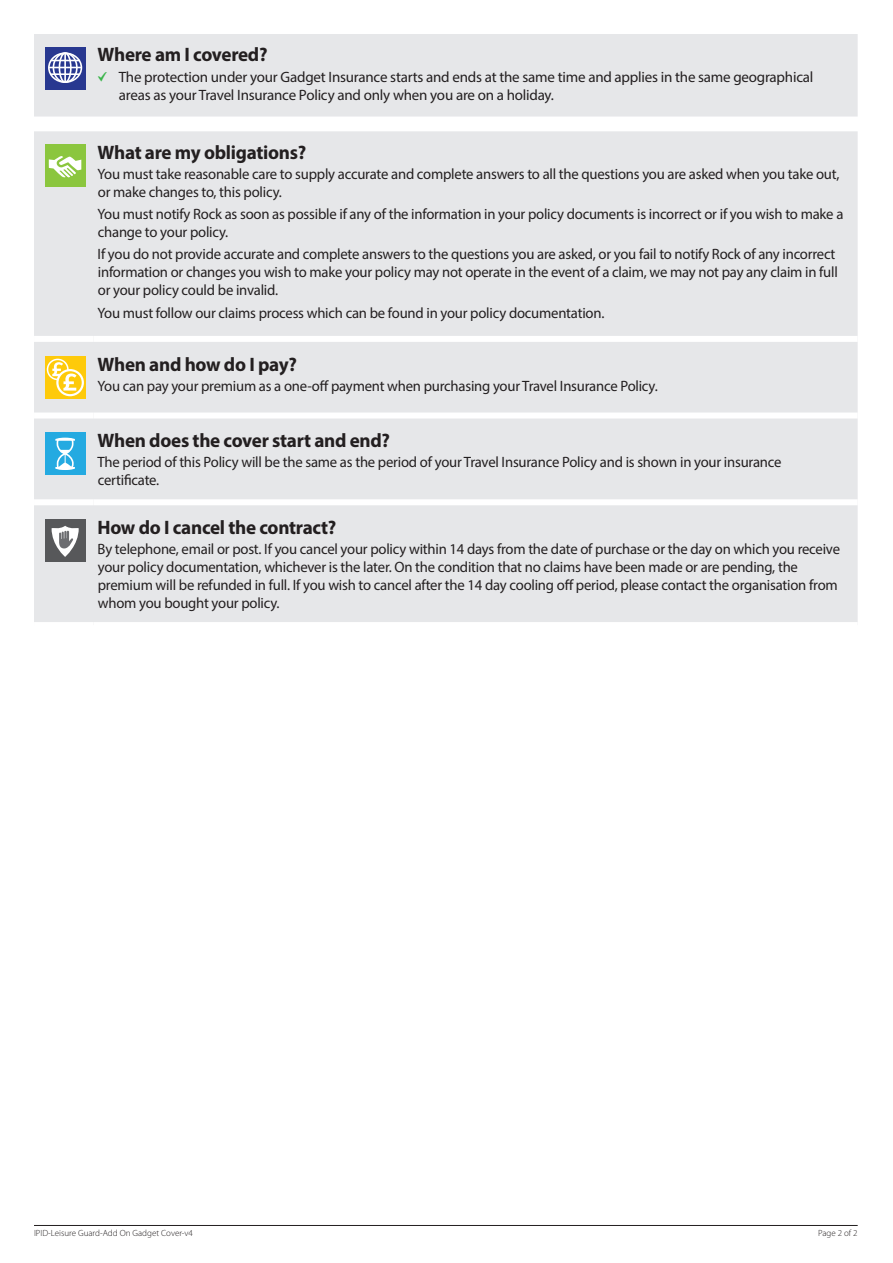
<style>
.page{position:relative;width:893px;height:1263px;background:#fff}
.page>*{position:absolute;margin:0;border:0;box-sizing:border-box;transform-origin:0 0}
.Cover_Heading{font:700 19.5px "Myriad Pro";letter-spacing:-.015em;color:#231f20}
.Text_for_Pay-Term-Ca{font:15px/18px "Myriad Pro";letter-spacing:-.015em;color:#231f20}
.t1{font:300 9px "Myriad Pro";color:#231f20}
.s1{font-family:"Electric Farm IPI Dv 3";color:#3ab54a}
</style>
<div class="page">
<hr style="left:34px;top:1225px;width:824px;height:1px;background:#231f20">
<div style="left:34px;top:34px;width:824px;height:588px;background:#e6e7e9"></div>
<div style="left:93px;top:336px;width:765px;height:6px;background:#fff"></div>
<div style="left:93px;top:412px;width:765px;height:6px;background:#fff"></div>
<div style="left:93px;top:499px;width:765px;height:6px;background:#fff"></div>
<div style="left:34px;top:336px;width:59px;height:6px;background:#fff"></div>
<div style="left:34px;top:412px;width:59px;height:6px;background:#fff"></div>
<div style="left:34px;top:499px;width:59px;height:6px;background:#fff"></div>
<svg style="left:45px;top:47px;width:41px;height:42px"></svg>
<div style="left:48px;top:52px;width:34px;height:31px;border:2px solid #fff;border-radius:50%"></div>
<div style="left:53px;top:52px;width:25px;height:31px;border:2px solid #fff;border-radius:50%"></div>
<div style="left:59px;top:52px;width:13px;height:31px;border:2px solid #fff;border-radius:50%"></div>
<hr style="left:64px;top:53px;width:2px;height:30px;background:#fff">
<svg style="left:51px;top:60px;width:29px;height:1px"></svg>
<hr style="left:51px;top:73px;width:29px;height:2px;background:#fff">
<hr style="left:49px;top:67px;width:32px;height:1px;background:#fff">
<div style="left:45px;top:144px;width:41px;height:43px;background:#8bc63e"></div>
<svg style="left:49px;top:156px;width:33px;height:22px"></svg>
<div style="left:45px;top:356px;width:41px;height:42px;background:#feca0a"></div>
<div style="left:47px;top:359px;width:22px;height:21px;border:2px solid #fff;border-radius:50%"></div>
<svg style="left:57px;top:370px;width:26px;height:25px"></svg>
<div style="left:56px;top:369px;width:28px;height:27px;border:2px solid #fff;border-radius:50%"></div>
<svg style="left:52px;top:362px;width:25px;height:29px"></svg>
<div style="left:45px;top:432px;width:41px;height:43px;background:#24aae1"></div>
<svg style="left:55px;top:438px;width:20px;height:32px"></svg>
<div style="left:45px;top:519px;width:41px;height:43px;background:#57585a"></div>
<svg style="left:52px;top:526px;width:27px;height:31px"></svg>
<p class="Cover_Heading" style="left:98px;top:42px;width:171px">Where am I covered?</p>
<p class="Text_for_Pay-Term-Ca" style="left:119px;top:67px;width:696px;text-indent:-21px"><span class="s1">b</span> The protection under your Gadget Insurance starts and ends at the same time and applies in the same geographical areas as your Travel Insurance Policy and only when you are on a holiday.</p>
<p class="Cover_Heading" style="left:98px;top:139px;width:210px">What are my obligations?</p>
<p class="Text_for_Pay-Term-Ca" style="left:98px;top:165px;width:743px">You must take reasonable care to supply accurate and complete answers to all the questions you are asked when you take out, or make changes to, this policy.</p>
<p class="Text_for_Pay-Term-Ca" style="left:98px;top:205px;width:747px">You must notify Rock as soon as possible if any of the information in your policy documents is incorrect or if you wish to make a change to your policy.</p>
<p class="Text_for_Pay-Term-Ca" style="left:98px;top:245px;width:742px">If you do not provide accurate and complete answers to the questions you are asked, or you fail to notify Rock of any incorrect information or changes you wish to make your policy may not operate in the event of a claim, we may not pay any claim in full or your policy could be invalid.</p>
<p class="Text_for_Pay-Term-Ca" style="left:98px;top:303px;width:508px">You must follow our claims process which can be found in your policy documentation.</p>
<p class="Cover_Heading" style="left:98px;top:351px;width:201px">When and how do I pay?</p>
<p class="Text_for_Pay-Term-Ca" style="left:98px;top:376px;width:562px">You can pay your premium as a one-off payment when purchasing your Travel Insurance Policy.</p>
<p class="Cover_Heading" style="left:98px;top:428px;width:294px">When does the cover start and end?</p>
<p class="Text_for_Pay-Term-Ca" style="left:98px;top:453px;width:685px">The period of this Policy will be the same as the period of your Travel Insurance Policy and is shown in your insurance certificate.</p>
<p class="Cover_Heading" style="left:98px;top:515px;width:240px">How do I cancel the contract?</p>
<p class="Text_for_Pay-Term-Ca" style="left:98px;top:540px;width:744px">By telephone, email or post. If you cancel your policy within 14 days from the date of purchase or the day on which you receive your policy documentation, whichever is the later. On the condition that no claims have been made or are pending, the premium will be refunded in full. If you wish to cancel after the 14 day cooling off period, please contact the organisation from whom you bought your policy.</p>
<p class="t1" style="left:34px;top:1228px;width:161px">IPID-Leisure Guard-Add On Gadget Cover-v4</p>
<p class="t1" style="left:818px;top:1228px;width:41px">Page 2 of 2</p>
</div>
